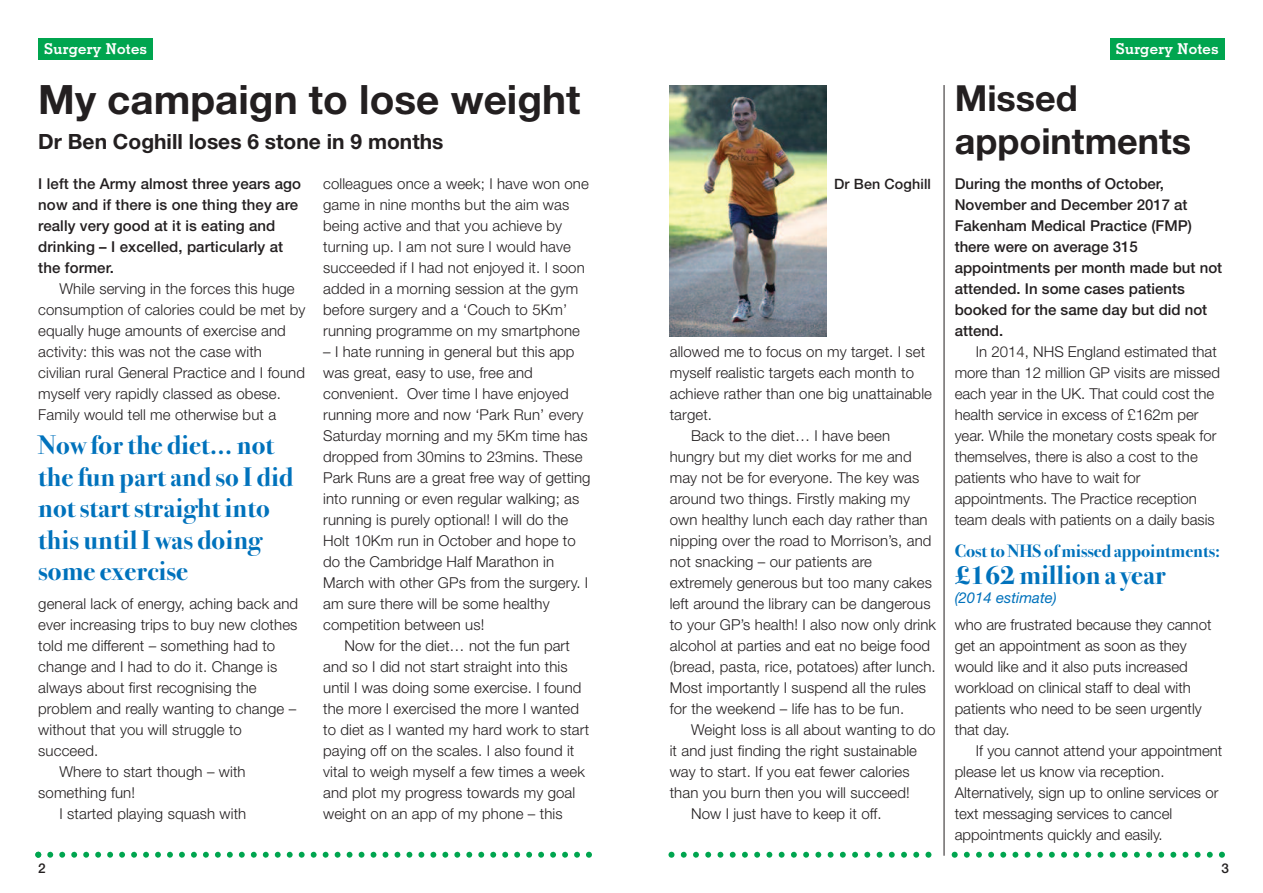
<style>
.page{position:relative;width:1263px;height:893px;background:#fff}
.page>*{position:absolute;margin:0;border:0;box-sizing:border-box;transform-origin:0 0}
.t1{font:700 40.5px "Helvetica Neue LT Std";color:#231f20}
.t2{font:700 36px/43.2px "Helvetica Neue LT Std";color:#231f20}
.t3{font:700 27px/31.5px "Bodoni Svty Two ITCTT";letter-spacing:.005em;color:#0072bc}
.t4{font:700 21px "Helvetica Neue LT Std";color:#231f20}
.t5{font:700 18px "Bodoni Svty Two ITCTT";color:#0072bc}
.t6{font:300 15px/21px "Helvetica Neue LT Std";letter-spacing:.005em;color:#231f20}
.t7{font:500 15px/21px "Helvetica Neue LT Std";color:#231f20}
.t8{font:700 15px "Geometric Slab 703 BT";letter-spacing:.015em;color:#fff}
.t9{font:italic 15px "Helvetica Neue LT Std";color:#0072bc}
.t10{font:500 14.25px "Helvetica Neue LT Std";letter-spacing:.01em;color:#231f20}
.t11{font:500 13.5px "Helvetica Neue LT Std";color:#231f20}
</style>
<div class="page">
<div style="left:1110px;top:38px;width:115px;height:22px;background:#00a54f"></div>
<div style="left:38px;top:38px;width:115px;height:22px;background:#00a54f"></div>
<svg style="left:35px;top:852px;width:557px;height:6px"></svg>
<svg style="left:668px;top:852px;width:263px;height:6px"></svg>
<svg style="left:952px;top:852px;width:273px;height:6px"></svg>
<hr style="left:944px;top:85px;width:1px;height:771px;background:#231f20">
<img style="left:669px;top:85px;width:157px;height:252px">
<p class="t8" style="left:44px;top:43px;width:105px">Surgery Notes</p>
<p class="t8" style="left:1115px;top:43px;width:105px">Surgery Notes</p>
<h1 class="t1" style="left:38px;top:85px;width:544px">My campaign to lose weight</h1>
<h3 class="t4" style="left:38px;top:134px;width:407px">Dr Ben Coghill loses 6 stone in 9 months</h3>
<p class="t7" style="left:38px;top:175px;width:264px">I left the Army almost three years ago now and if there is one thing they are really very good at it is eating and drinking – I excelled, particularly at the former.</p>
<p class="t6" style="left:38px;top:280px;width:269px;text-indent:21px">While serving in the forces this huge consumption of calories could be met by equally huge amounts of exercise and activity: this was not the case with civilian rural General Practice and I found myself very rapidly classed as obese.<br>Family would tell me otherwise but a</p>
<h3 class="t3" style="left:38px;top:427px;width:256px">Now for the diet… not the fun part and so I did not start straight into this until I was doing some exercise</h3>
<p class="t6" style="left:38px;top:595px;width:261px">general lack of energy, aching back and</p>
<p class="t6" style="left:38px;top:616px;width:261px">ever increasing trips to buy new clothes</p>
<p class="t6" style="left:38px;top:637px;width:239px">told me different – something had to</p>
<p class="t6" style="left:38px;top:658px;width:241px">change and I had to do it. Change is</p>
<p class="t6" style="left:38px;top:679px;width:220px">always about first recognising the</p>
<p class="t6" style="left:38px;top:700px;width:259px">problem and really wanting to change –</p>
<p class="t6" style="left:38px;top:721px;width:205px">without that you will struggle to</p>
<p class="t6" style="left:38px;top:742px;width:61px">succeed.</p>
<p class="t6" style="left:60px;top:763px;width:188px">Where to start though – with</p>
<p class="t6" style="left:38px;top:784px;width:98px">something fun!</p>
<p class="t6" style="left:60px;top:805px;width:188px">I started playing squash with</p>
<p class="t6" style="left:323px;top:175px;width:267px">colleagues once a week; I have won one game in nine months but the aim was being active and that you achieve by turning up. I am not sure I would have succeeded if I had not enjoyed it. I soon added in a morning session at the gym before surgery and a ‘Couch to 5Km’ running programme on my smartphone</p>
<p class="t6" style="left:323px;top:343px;width:269px">– I hate running in general but this app was great, easy to use, free and convenient. Over time I have enjoyed running more and now ‘Park Run’ every Saturday morning and my 5Km time has dropped from 30mins to 23mins. These Park Runs are a great free way of getting into running or even regular walking; as running is purely optional! I will do the Holt 10Km run in October and hope to do the Cambridge Half Marathon in March with other GPs from the surgery. I am sure there will be some healthy competition between us!</p>
<p class="t6" style="left:323px;top:637px;width:267px;text-indent:21px">Now for the diet… not the fun part and so I did not start straight into this until I was doing some exercise. I found the more I exercised the more I wanted to diet as I wanted my hard work to start paying off on the scales. I also found it vital to weigh myself a few times a week and plot my progress towards my goal weight on an app of my phone – this</p>
<p class="t10" style="left:834px;top:179px;width:98px">Dr Ben Coghill</p>
<p class="t6" style="left:670px;top:342px;width:257px">allowed me to focus on my target. I set</p>
<p class="t6" style="left:670px;top:363px;width:246px">myself realistic targets each month to</p>
<p class="t6" style="left:670px;top:384px;width:264px">achieve rather than one big unattainable</p>
<p class="t6" style="left:670px;top:405px;width:44px">target.</p>
<p class="t6" style="left:691px;top:426px;width:201px">Back to the diet… I have been</p>
<p class="t6" style="left:670px;top:447px;width:243px">hungry but my diet works for me and</p>
<p class="t6" style="left:670px;top:468px;width:251px">may not be for everyone. The key was</p>
<p class="t6" style="left:670px;top:489px;width:242px">around two things. Firstly making my</p>
<p class="t6" style="left:670px;top:510px;width:259px">own healthy lunch each day rather than</p>
<p class="t6" style="left:670px;top:531px;width:263px">nipping over the road to Morrison’s, and</p>
<p class="t6" style="left:670px;top:552px;width:204px">not snacking – our patients are</p>
<p class="t6" style="left:670px;top:573px;width:264px">extremely generous but too many cakes</p>
<p class="t6" style="left:670px;top:594px;width:262px">left around the library can be dangerous</p>
<p class="t6" style="left:670px;top:615px;width:268px">to your GP’s health! I also now only drink</p>
<p class="t6" style="left:670px;top:636px;width:262px">alcohol at parties and eat no beige food</p>
<p class="t6" style="left:670px;top:657px;width:267px">(bread, pasta, rice, potatoes) after lunch.</p>
<p class="t6" style="left:670px;top:678px;width:258px">Most importantly I suspend all the rules</p>
<p class="t6" style="left:670px;top:699px;width:236px">for the weekend – life has to be fun.</p>
<p class="t6" style="left:691px;top:720px;width:246px">Weight loss is all about wanting to do</p>
<p class="t6" style="left:670px;top:741px;width:249px">it and just finding the right sustainable</p>
<p class="t6" style="left:670px;top:762px;width:241px">way to start. If you eat fewer calories</p>
<p class="t6" style="left:670px;top:783px;width:242px">than you burn then you will succeed!</p>
<p class="t6" style="left:691px;top:804px;width:192px">Now I just have to keep it off.</p>
<h2 class="t2" style="left:955px;top:80px;width:238px">Missed appointments</h2>
<p class="t7" style="left:955px;top:175px;width:269px">During the months of October,<br>November and December 2017 at<br>Fakenham Medical Practice (FMP) there were on average 315 appointments per month made but not attended. In some cases patients booked for the same day but did not attend.</p>
<p class="t6" style="left:955px;top:343px;width:267px;text-indent:21px">In 2014, NHS England estimated that more than 12 million GP visits are missed each year in the UK. That could cost the health service in excess of £162m per year. While the monetary costs speak for themselves, there is also a cost to the patients who have to wait for appointments. The Practice reception team deals with patients on a daily basis</p>
<p class="t5" style="left:955px;top:535px;width:267px">CosttoNHS of missed appointments:</p>
<h3 class="t3" style="left:955px;top:556px;width:213px">£162 million a year</h3>
<p class="t9" style="left:955px;top:592px;width:103px">(2014 estimate)</p>
<p class="t6" style="left:955px;top:616px;width:258px">who are frustrated because they cannot get an appointment as soon as they would like and it also puts increased workload on clinical staff to deal with patients who need to be seen urgently that day.</p>
<p class="t6" style="left:955px;top:742px;width:269px;text-indent:21px">If you cannot attend your appointment please let us know via reception.<br>Alternatively, sign up to online services or text messaging services to cancel appointments quickly and easily.</p>
<p class="t11" style="left:38px;top:863px;width:9px">2</p>
<p class="t11" style="left:1221px;top:863px;width:9px">3</p>
</div>
